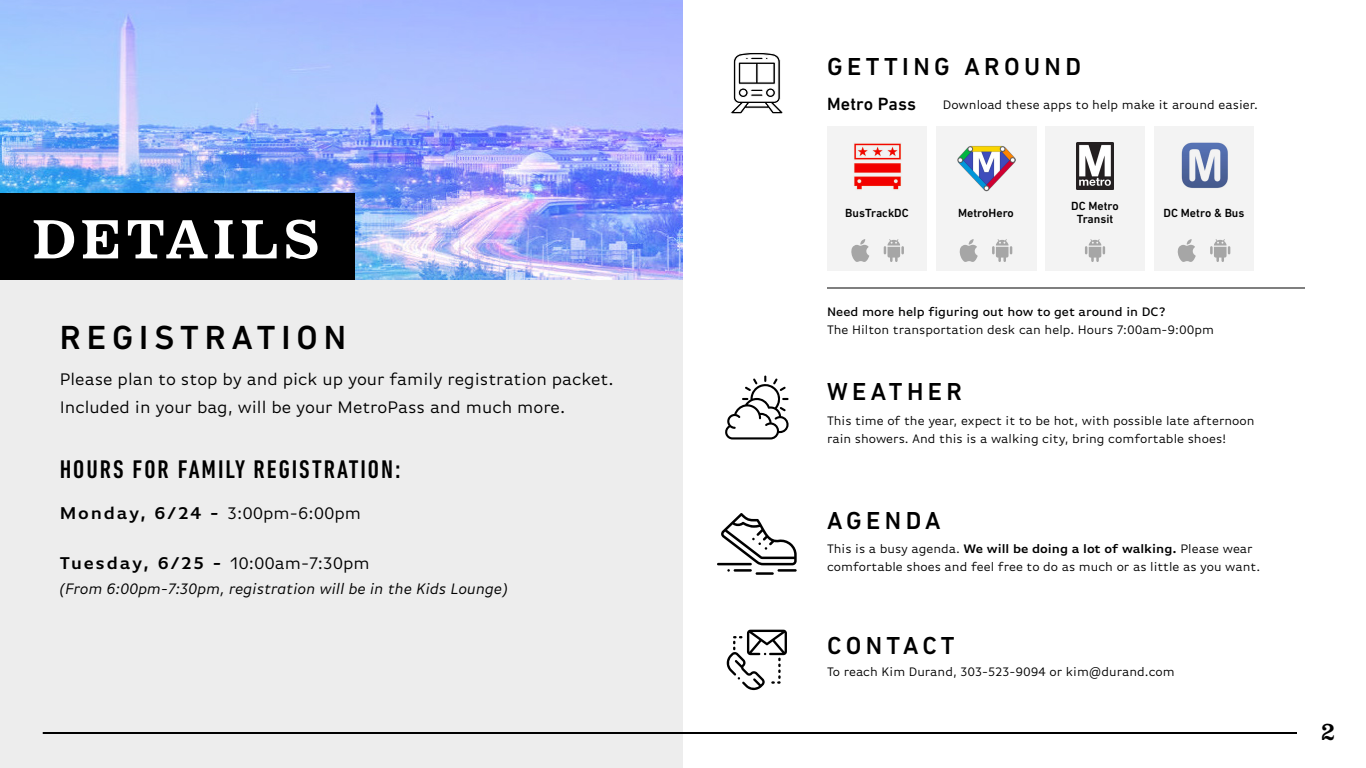
<style>
.page{position:relative;width:1366px;height:768px;background:#fff}
.page>*{position:absolute;margin:0;border:0;box-sizing:border-box;transform-origin:0 0}
.t1{font:700 59.4px "Oxtail OT";letter-spacing:.065em;color:#fff}
.t2{font:500 34px "DIN Next LT Pro";letter-spacing:.175em;color:#000}
.t3{font:500 condensed 26px "DIN Next LT Pro";letter-spacing:.075em;color:#000}
.t4{font:500 25px "DIN Next LT Pro";letter-spacing:.175em;color:#000}
.t5{font:700 25px "Oxtail OT";color:#000}
.t6{font:500 18px "DIN Next LT Pro";letter-spacing:.01em;color:#000}
.t7{font:17.7px/28.3px "Basic Gothic Pro";color:#000}
.t8{font:italic 16px "Basic Gothic Pro";color:#000}
.t9{font:13px/18px "Basic Gothic Pro";color:#000}
.t10{font:500 13px "Basic Gothic Pro";color:#000}
.t11{font:500 12px/13px "DIN Next LT Pro";color:#000;text-align:center}
.s1{font-weight:600;font-size:18px}
.s2{font-weight:600}
</style>
<div class="page">
<div style="left:0;top:0;width:683px;height:768px;background:#ededed"></div>
<img style="left:0;top:0;width:683px;height:280px">
<div style="left:827px;top:126px;width:100px;height:145px;background:#f3f3f3"></div>
<div style="left:936px;top:126px;width:100px;height:145px;background:#f3f3f3"></div>
<div style="left:1045px;top:126px;width:100px;height:145px;background:#f3f3f3"></div>
<div style="left:1154px;top:126px;width:100px;height:145px;background:#f3f3f3"></div>
<img style="left:854px;top:143px;width:48px;height:47px">
<img style="left:1077px;top:142px;width:37px;height:48px">
<img style="left:1181px;top:142px;width:47px;height:46px">
<svg style="left:851px;top:239px;width:18px;height:23px"></svg>
<svg style="left:884px;top:239px;width:20px;height:23px"></svg>
<svg style="left:959px;top:239px;width:19px;height:23px"></svg>
<svg style="left:992px;top:239px;width:20px;height:23px"></svg>
<svg style="left:1177px;top:239px;width:19px;height:23px"></svg>
<svg style="left:1210px;top:239px;width:20px;height:23px"></svg>
<svg style="left:1085px;top:239px;width:20px;height:23px"></svg>
<img style="left:957px;top:146px;width:58px;height:46px">
<svg style="left:725px;top:376px;width:64px;height:64px"></svg>
<svg style="left:730px;top:52px;width:53px;height:62px"></svg>
<hr style="left:827px;top:288px;width:478px;height:1px;background:#000">
<div style="left:0;top:193px;width:355px;height:86px;background:#000"></div>
<svg style="left:726px;top:630px;width:61px;height:60px"></svg>
<svg style="left:721px;top:513px;width:76px;height:59px"></svg>
<hr style="left:717px;top:563px;width:35px;height:2px;background:#000">
<hr style="left:734px;top:569px;width:18px;height:3px;background:#000">
<hr style="left:756px;top:572px;width:18px;height:3px;background:#000">
<hr style="left:778px;top:569px;width:19px;height:3px;background:#000">
<hr style="left:43px;top:732px;width:1254px;height:2px;background:#000">
<h1 class="t1" style="left:32px;top:208px;width:289px">DETAILS</h1>
<h2 class="t2" style="left:60px;top:318px;width:288px">REGISTRATION</h2>
<h3 class="t7" style="left:60px;top:365px;width:555px">Please plan to stop by and pick up your family registration packet.<br>Included in your bag, will be your MetroPass and much more.</h3>
<h3 class="t3" style="left:60px;top:454px;width:342px">HOURS FOR FAMILY REGISTRATION:</h3>
<h3 class="t7" style="left:60px;top:499px;width:303px"><span class="s1">Monday, 6/24 -</span> 3:00pm-6:00pm</h3>
<h3 class="t7" style="left:60px;top:549px;width:312px"><span class="s1">Tuesday, 6/25 -</span> 10:00am-7:30pm</h3>
<p class="t8" style="left:60px;top:579px;width:450px">(From 6:00pm-7:30pm, registration will be in the Kids Lounge)</p>
<h3 class="t4" style="left:827px;top:52px;width:255px">GETTING AROUND</h3>
<h3 class="t6" style="left:827px;top:93px;width:91px">Metro Pass</h3>
<p class="t9" style="left:943px;top:96px;width:317px">Download these apps to help make it around easier.</p>
<p class="t11" style="left:845px;top:206px;width:65px">BusTrackDC</p>
<p class="t11" style="left:958px;top:206px;width:57px">MetroHero</p>
<p class="t11" style="left:1071px;top:200px;width:49px">DC Metro<br>Transit</p>
<p class="t11" style="left:1164px;top:206px;width:82px">DC Metro &amp; Bus</p>
<p class="t10" style="left:827px;top:304px;width:340px">Need more help figuring out how to get around in DC?</p>
<p class="t9" style="left:827px;top:321px;width:388px">The Hilton transportation desk can help. Hours 7:00am-9:00pm</p>
<h3 class="t4" style="left:827px;top:377px;width:136px">WEATHER</h3>
<p class="t9" style="left:827px;top:412px;width:429px">This time of the year, expect it to be hot, with possible late afternoon rain showers. And this is a walking city, bring comfortable shoes!</p>
<h3 class="t4" style="left:827px;top:506px;width:115px">AGENDA</h3>
<p class="t9" style="left:827px;top:539px;width:435px">This is a busy agenda. <span class="s2">We will be doing a lot of walking.</span> Please wear comfortable shoes and feel free to do as much or as little as you want.</p>
<h3 class="t4" style="left:827px;top:631px;width:129px">CONTACT</h3>
<p class="t9" style="left:827px;top:663px;width:349px">To reach Kim Durand, 303-523-9094 or kim@durand.com</p>
<h3 class="t5" style="left:1321px;top:718px;width:15px">2</h3>
</div>
